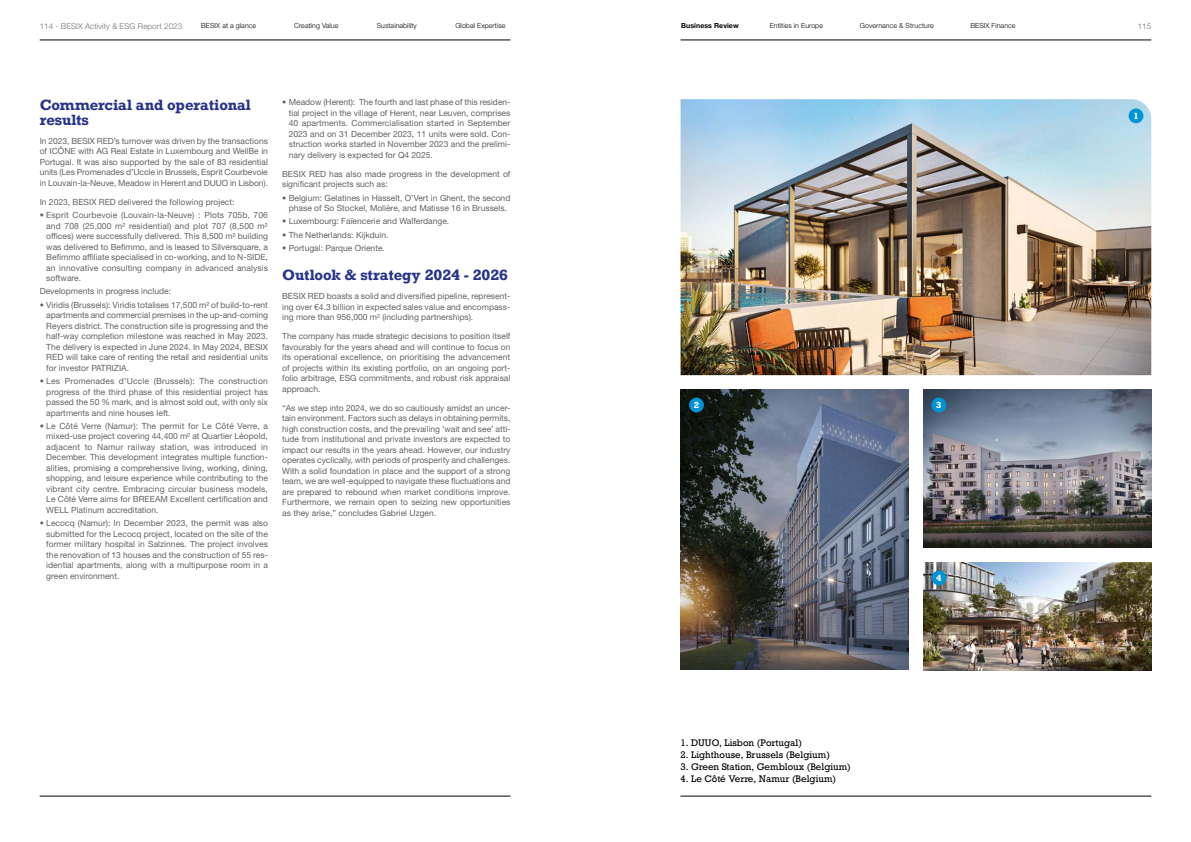
<style>
.page{position:relative;width:1191px;height:842px;background:#fff}
.page>*{position:absolute;margin:0;border:0;box-sizing:border-box;transform-origin:0 0}
.t1{font:700 14px/15px "Rockwell";color:#28348b}
.t2{font:9px "Rockwell";color:#000}
.t3{font:8.5px/10.5px "Helvetica Neue LT Std";color:#646363;text-align:justify}
.t4{font:700 8.4px "Rockwell";color:#fff}
.t5{font:300 8px "Helvetica Neue LT Std";letter-spacing:.01em;color:#706f6f}
.t6{font:300 7px "Helvetica Neue LT Std";letter-spacing:.01em;color:#000}
.t7{font:700 7px "Helvetica Neue LT Std";letter-spacing:.01em;color:#000}
</style>
<div class="page">
<hr style="left:40px;top:40px;width:470px;height:1px;background:#000">
<hr style="left:680px;top:40px;width:471px;height:1px;background:#000">
<hr style="left:40px;top:796px;width:470px;height:1px;background:#000">
<hr style="left:680px;top:796px;width:471px;height:1px;background:#000">
<img style="left:680px;top:99px;width:471px;height:276px">
<img style="left:923px;top:389px;width:228px;height:159px">
<img style="left:923px;top:562px;width:228px;height:108px">
<img style="left:680px;top:389px;width:229px;height:280px">
<div style="left:1128px;top:108px;width:15px;height:15px;background:#0093d6;border-radius:50%"></div>
<div style="left:689px;top:398px;width:15px;height:14px;background:#0093d6;border-radius:50%"></div>
<div style="left:931px;top:398px;width:15px;height:14px;background:#0093d6;border-radius:50%"></div>
<div style="left:931px;top:570px;width:15px;height:15px;background:#0093d6;border-radius:50%"></div>
<p class="t5" style="left:40px;top:21px;width:144px">114 - BESIX Activity &amp; ESG Report 2023</p>
<p class="t6" style="left:201px;top:21px;width:56px">BESIX at a glance</p>
<p class="t6" style="left:294px;top:21px;width:46px">Creating Value</p>
<p class="t6" style="left:377px;top:21px;width:42px">Sustainability</p>
<p class="t6" style="left:455px;top:21px;width:52px">Global Expertise</p>
<p class="t7" style="left:681px;top:21px;width:59px">Business Review</p>
<p class="t6" style="left:769px;top:21px;width:55px">Entities in Europe</p>
<p class="t6" style="left:859px;top:21px;width:75px">Governance &amp; Structure</p>
<p class="t6" style="left:970px;top:21px;width:47px">BESIX Finance</p>
<p class="t5" style="left:1137px;top:21px;width:15px">115</p>
<h1 class="t1" style="left:40px;top:97px;width:213px">Commercial and operational results</h1>
<p class="t3" style="left:40px;top:135px;width:230px">In 2023, BESIX RED’s turnover was driven by the transactions of ICÔNE with AG Real Estate in Luxembourg and WellBe in Portugal. It was also supported by the sale of 83 residential units (Les Promenades d’Uccle in Brussels, Esprit Courbevoie in Louvain-la-Neuve, Meadow in Herent and DUUO in Lisbon).</p>
<p class="t3" style="left:40px;top:196px;width:196px">In 2023, BESIX RED delivered the following project:</p>
<p class="t3" style="left:46px;top:210px;width:223px;text-indent:-7px">• Esprit Courbevoie (Louvain-la-Neuve) : Plots 705b, 706 and 708 (25,000 m² residential) and plot 707 (8,500 m² offices) were successfully delivered. This 8,500 m² building was delivered to Befimmo, and is leased to Silversquare, a Befimmo affiliate specialised in co-working, and to N-SIDE, an innovative consulting company in advanced analysis software.</p>
<p class="t3" style="left:40px;top:286px;width:133px">Developments in progress include:</p>
<p class="t3" style="left:46px;top:299px;width:223px;text-indent:-7px">• Viridis (Brussels): Viridis totalises 17,500 m² of build-to-rent apartments and commercial premises in the up-and-coming Reyers district. The construction site is progressing and the half-way completion milestone was reached in May 2023.<br>The delivery is expected in June 2024. In May 2024, BESIX RED will take care of renting the retail and residential units for investor PATRIZIA.</p>
<p class="t3" style="left:46px;top:376px;width:223px;text-indent:-7px">• Les Promenades d’Uccle (Brussels): The construction progress of the third phase of this residential project has passed the 50 % mark, and is almost sold out, with only six apartments and nine houses left.</p>
<p class="t3" style="left:46px;top:421px;width:223px;text-indent:-7px">• Le Côté Verre (Namur): The permit for Le Côté Verre, a mixed-use project covering 44,400 m² at Quartier Léopold, adjacent to Namur railway station, was introduced in December. This development integrates multiple function&shy;alities, promising a comprehensive living, working, dining, shopping, and leisure experience while contributing to the vibrant city centre. Embracing circular business models, Le Côté Verre aims for BREEAM Excellent certification and WELL Platinum accreditation.</p>
<p class="t3" style="left:46px;top:518px;width:223px;text-indent:-7px">• Lecocq (Namur): In December 2023, the permit was also submitted for the Lecocq project, located on the site of the former military hospital in Salzinnes. The project involves the renovation of 13 houses and the construction of 55 res&shy;idential apartments, along with a multipurpose room in a green environment.</p>
<p class="t3" style="left:289px;top:97px;width:223px;text-indent:-7px">• Meadow (Herent): The fourth and last phase of this residen&shy;tial project in the village of Herent, near Leuven, comprises 40 apartments. Commercialisation started in September 2023 and on 31 December 2023, 11 units were sold. Con&shy;struction works started in November 2023 and the prelimi&shy;nary delivery is expected for Q4 2025.</p>
<p class="t3" style="left:282px;top:168px;width:230px">BESIX RED has also made progress in the development of significant projects such as:</p>
<p class="t3" style="left:282px;top:192px;width:230px;text-align:center">• Belgium: Gelatines in Hasselt, O’Vert in Ghent, the second phase of So Stockel, Molière, and Matisse 16 in Brussels.</p>
<p class="t3" style="left:282px;top:216px;width:169px">• Luxembourg: Faïencerie and Walferdange.</p>
<p class="t3" style="left:282px;top:229px;width:108px">• The Netherlands: Kijkduin.</p>
<p class="t3" style="left:282px;top:243px;width:104px">• Portugal: Parque Oriente.</p>
<h1 class="t1" style="left:282px;top:268px;width:227px">Outlook &amp; strategy 2024 - 2026</h1>
<p class="t3" style="left:282px;top:291px;width:230px">BESIX RED boasts a solid and diversified pipeline, represent&shy;ing over €4.3 billion in expected sales value and encompass&shy;ing more than 956,000 m² (including partnerships).</p>
<p class="t3" style="left:282px;top:331px;width:230px">The company has made strategic decisions to position itself favourably for the years ahead and will continue to focus on its operational excellence, on prioritising the advancement of projects within its existing portfolio, on an ongoing port&shy;folio arbitrage, ESG commitments, and robust risk appraisal approach.</p>
<p class="t3" style="left:282px;top:402px;width:230px">“As we step into 2024, we do so cautiously amidst an uncer&shy;tain environment. Factors such as delays in obtaining permits, high construction costs, and the prevailing ‘wait and see’ atti&shy;tude from institutional and private investors are expected to impact our results in the years ahead. However, our industry operates cyclically, with periods of prosperity and challenges.<br>With a solid foundation in place and the support of a strong team, we are well-equipped to navigate these fluctuations and are prepared to rebound when market conditions improve.<br>Furthermore, we remain open to seizing new opportunities as they arise,” concludes Gabriel Uzgen.</p>
<p class="t4" style="left:694px;top:400px;width:7px">2</p>
<p class="t4" style="left:936px;top:400px;width:7px">3</p>
<p class="t2" style="left:680px;top:738px;width:123px">1. DUUO, Lisbon (Portugal)</p>
<p class="t2" style="left:680px;top:750px;width:151px">2. Lighthouse, Brussels (Belgium)</p>
<p class="t2" style="left:680px;top:762px;width:172px">3. Green Station, Gembloux (Belgium)</p>
<p class="t2" style="left:680px;top:774px;width:157px">4. Le Côté Verre, Namur (Belgium)</p>
<p class="t4" style="left:936px;top:573px;width:7px">4</p>
<p class="t4" style="left:1133px;top:110px;width:7px">1</p>
</div>
